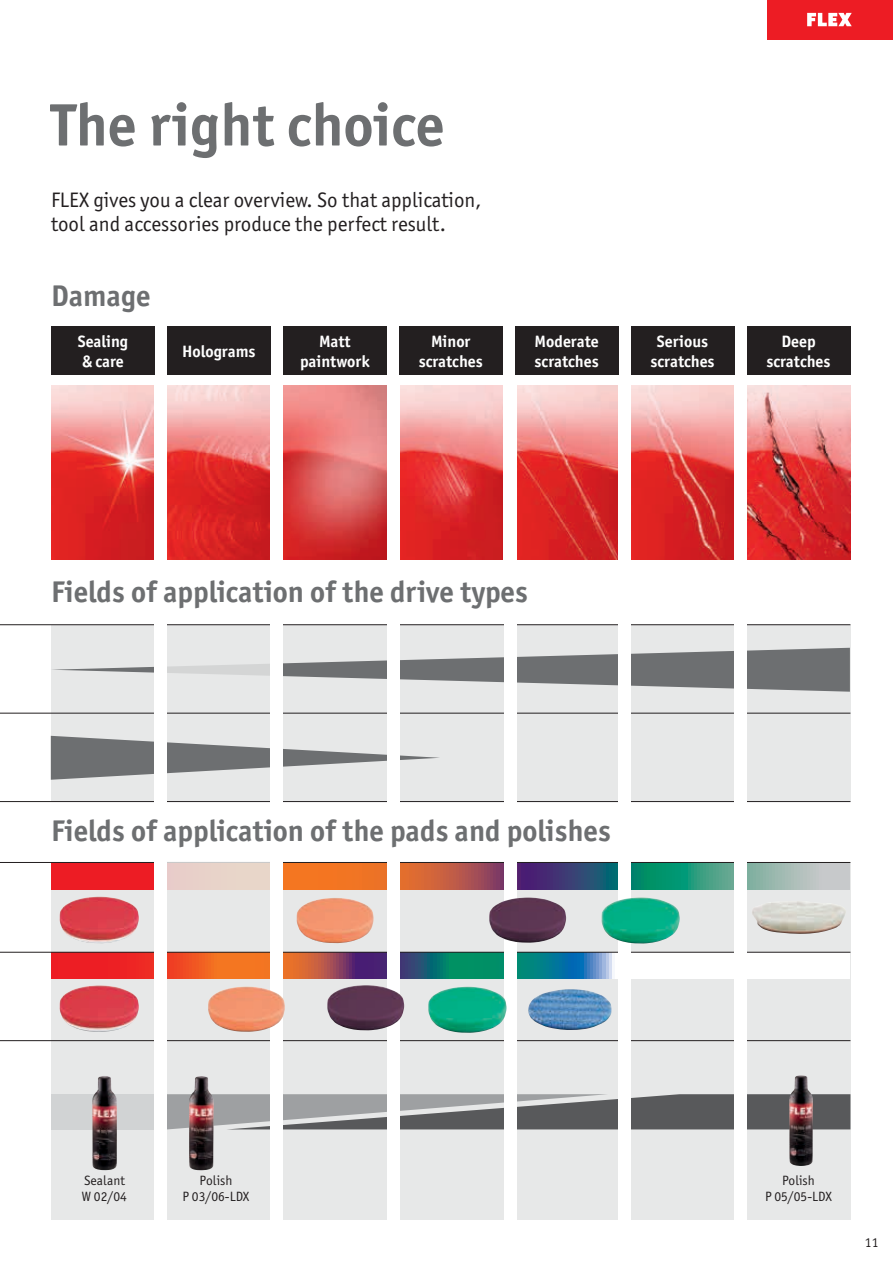
<style>
.page{position:relative;width:893px;height:1263px;background:#fff}
.page>*{position:absolute;margin:0;border:0;box-sizing:border-box;transform-origin:0 0}
.t1{font:700 60px "Officina Sans ITC Pro";color:#6d6f71}
.t2{font:700 30px "Officina Sans ITC Pro";color:#6d6f71}
.t3{font:21px/24px "Officina Sans ITC Pro";color:#231f20}
.t4{font:700 16.5px/19.8px "Officina Sans ITC Pro";color:#fff;text-align:center}
.t5{font:13.5px/16.2px "Officina Sans ITC Pro";color:#231f20;text-align:center}
</style>
<div class="page">
<div style="left:51px;top:863px;width:799px;height:357px;background:#e7e8e8"></div>
<div style="left:51px;top:625px;width:799px;height:176px;background:#e7e8e8"></div>
<svg style="left:51px;top:863px;width:799px;height:26px;background:#9a6c5f"></svg>
<svg style="left:51px;top:953px;width:798px;height:25px;background:#ab8b86"></svg>
<div style="left:51px;top:1094px;width:104px;height:35px;background:#d1d3d4"></div>
<hr style="left:0;top:952px;width:850px;height:1px;background:#231f20">
<hr style="left:0;top:713px;width:850px;height:1px;background:#231f20">
<hr style="left:0;top:862px;width:850px;height:1px;background:#231f20">
<hr style="left:0;top:624px;width:850px;height:1px;background:#231f20">
<hr style="left:0;top:1040px;width:850px;height:1px;background:#231f20">
<hr style="left:0;top:801px;width:850px;height:1px;background:#231f20">
<svg style="left:167px;top:1094px;width:683px;height:35px;background:#7e7f81"></svg>
<svg style="left:52px;top:648px;width:798px;height:44px"></svg>
<svg style="left:51px;top:736px;width:388px;height:44px"></svg>
<img style="left:51px;top:386px;width:103px;height:174px">
<img style="left:167px;top:386px;width:103px;height:174px">
<img style="left:283px;top:386px;width:104px;height:174px">
<img style="left:400px;top:386px;width:103px;height:174px">
<img style="left:517px;top:386px;width:101px;height:174px">
<img style="left:631px;top:386px;width:103px;height:174px">
<img style="left:747px;top:386px;width:103px;height:174px">
<svg style="left:167px;top:862px;width:104px;height:32px;background:#e7d5cd"></svg>
<svg style="left:167px;top:653px;width:104px;height:33px"></svg>
<div style="left:155px;top:250px;width:12px;height:992px;background:#fff"></div>
<div style="left:271px;top:250px;width:12px;height:992px;background:#fff"></div>
<div style="left:387px;top:250px;width:12px;height:992px;background:#fff"></div>
<div style="left:504px;top:250px;width:12px;height:992px;background:#fff"></div>
<div style="left:619px;top:250px;width:12px;height:992px;background:#fff"></div>
<div style="left:734px;top:250px;width:12px;height:992px;background:#fff"></div>
<div style="left:51px;top:326px;width:104px;height:49px;background:#231f20"></div>
<div style="left:167px;top:326px;width:104px;height:49px;background:#231f20"></div>
<div style="left:283px;top:326px;width:104px;height:49px;background:#231f20"></div>
<div style="left:399px;top:326px;width:104px;height:49px;background:#231f20"></div>
<div style="left:515px;top:326px;width:104px;height:49px;background:#231f20"></div>
<div style="left:631px;top:326px;width:103px;height:49px;background:#231f20"></div>
<div style="left:746px;top:326px;width:104px;height:49px;background:#231f20"></div>
<img style="left:601px;top:897px;width:79px;height:47px">
<img style="left:428px;top:987px;width:79px;height:46px">
<img style="left:327px;top:985px;width:77px;height:45px">
<img style="left:489px;top:897px;width:77px;height:46px">
<img style="left:208px;top:986px;width:77px;height:46px">
<img style="left:296px;top:898px;width:78px;height:45px">
<img style="left:60px;top:897px;width:79px;height:46px">
<img style="left:60px;top:985px;width:79px;height:47px">
<img style="left:528px;top:989px;width:84px;height:41px">
<img style="left:752px;top:902px;width:94px;height:32px">
<img style="left:92px;top:1076px;width:25px;height:94px">
<img style="left:189px;top:1076px;width:25px;height:94px">
<img style="left:789px;top:1075px;width:24px;height:91px">
<div style="left:767px;top:0;width:126px;height:40px;background:#ed1c24"></div>
<svg style="left:807px;top:13px;width:45px;height:13px"></svg>
<h1 class="t1" style="left:51px;top:88px;width:395px">The right choice</h1>
<p class="t3" style="left:51px;top:188px;width:432px">FLEX gives you a clear overview. So that application, tool and accessories produce the perfect result.</p>
<h2 class="t2" style="left:51px;top:277px;width:101px">Damage</h2>
<p class="t4" style="left:78px;top:331px;width:52px;text-align:left">Sealing &amp; care</p>
<p class="t4" style="left:182px;top:341px;width:75px">Holograms</p>
<p class="t4" style="left:300px;top:331px;width:71px">Matt paintwork</p>
<p class="t4" style="left:419px;top:331px;width:66px">Minor scratches</p>
<p class="t4" style="left:535px;top:331px;width:66px;text-align:left">Moderate scratches</p>
<p class="t4" style="left:650px;top:331px;width:66px">Serious scratches</p>
<p class="t4" style="left:766px;top:331px;width:66px">Deep scratches</p>
<h2 class="t2" style="left:51px;top:573px;width:478px">Fields of application of the drive types</h2>
<h2 class="t2" style="left:51px;top:812px;width:561px">Fields of application of the pads and polishes</h2>
<p class="t5" style="left:82px;top:1172px;width:47px;text-align:left">Sealant<br>W 02/04</p>
<p class="t5" style="left:183px;top:1172px;width:68px">Polish<br>P 03/06-LDX</p>
<p class="t5" style="left:765px;top:1172px;width:68px">Polish<br>P 05/05-LDX</p>
<p class="t5" style="left:865px;top:1234px;width:15px">11</p>
</div>
